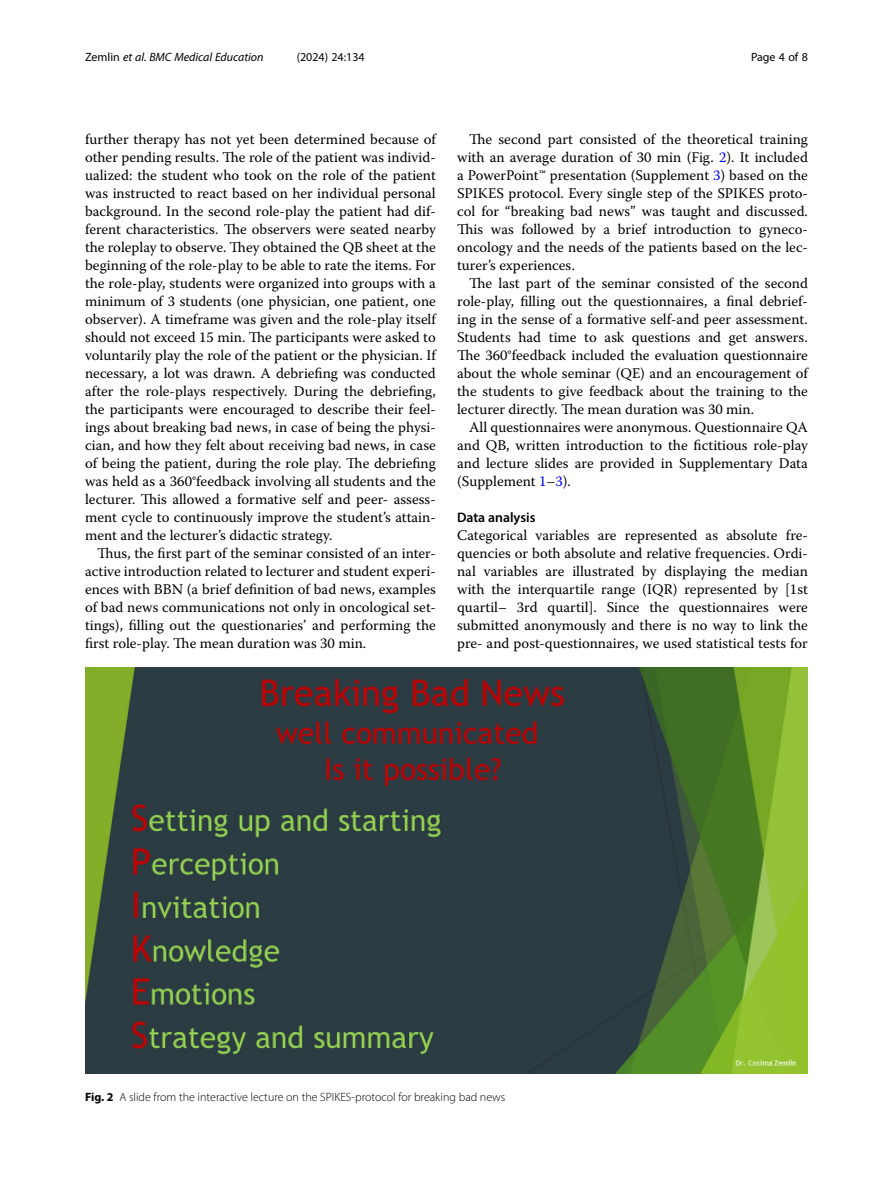
<style>
.page{position:relative;width:893px;height:1191px;background:#fff}
.page>*{position:absolute;margin:0;border:0;box-sizing:border-box;transform-origin:0 0}
.Body_Text_Indent{font:14.7px/18px "Warnock Pro";color:#000;text-align:justify}
.Body_Text{font:14.7px/18px "Warnock Pro";color:#000;text-align:justify}
.Head_2{font:600 13.8px "Myriad Pro";color:#000}
.Figure_Caption{font:300 12px "Myriad Pro";color:#000}
.t1{font:italic 12px "Myriad Pro";color:#000}
.t2{font:12px "Myriad Pro";color:#000}
.s1{font-style:normal}
.s2{color:#00f}
.s3{font-weight:700}
</style>
<div class="page">
<img style="left:85px;top:667px;width:723px;height:407px">
<p class="t1" style="left:85px;top:50px;width:180px"><span class="s1">Zemlin</span> et al. BMC Medical Education</p>
<p class="t2" style="left:297px;top:50px;width:70px">(2024) 24:134</p>
<p class="t2" style="left:751px;top:50px;width:58px">Page 4 of 8</p>
<p class="Body_Text_Indent" style="left:85px;top:130px;width:352px">further therapy has not yet been determined because of other pending results. The role of the patient was individ&shy;ualized: the student who took on the role of the patient was instructed to react based on her individual personal background. In the second role-play the patient had dif&shy;ferent characteristics. The observers were seated nearby the roleplay to observe. They obtained the QB sheet at the beginning of the role-play to be able to rate the items. For the role-play, students were organized into groups with a minimum of 3 students (one physician, one patient, one observer). A timeframe was given and the role-play itself should not exceed 15 min. The participants were asked to voluntarily play the role of the patient or the physician. If necessary, a lot was drawn. A debriefing was conducted after the role-plays respectively. During the debriefing, the participants were encouraged to describe their feel&shy;ings about breaking bad news, in case of being the physi&shy;cian, and how they felt about receiving bad news, in case of being the patient, during the role play. The debriefing was held as a 360°feedback involving all students and the lecturer. This allowed a formative self and peer- assess&shy;ment cycle to continuously improve the student’s attain&shy;ment and the lecturer’s didactic strategy.</p>
<p class="Body_Text_Indent" style="left:85px;top:544px;width:352px;text-indent:12px">Thus, the first part of the seminar consisted of an inter&shy;active introduction related to lecturer and student experi&shy;ences with BBN (a brief definition of bad news, examples of bad news communications not only in oncological set&shy;tings), filling out the questionaries’ and performing the first role-play. The mean duration was 30 min.</p>
<p class="Body_Text_Indent" style="left:457px;top:130px;width:352px;text-indent:12px">The second part consisted of the theoretical training with an average duration of 30 min (Fig. <span class="s2">2</span>). It included a PowerPoint™ presentation (Supplement <span class="s2">3</span>) based on the SPIKES protocol. Every single step of the SPIKES proto&shy;col for “breaking bad news” was taught and discussed.<br>This was followed by a brief introduction to gyneco&shy;oncology and the needs of the patients based on the lec&shy;turer’s experiences.</p>
<p class="Body_Text_Indent" style="left:457px;top:274px;width:352px;text-indent:12px">The last part of the seminar consisted of the second role-play, filling out the questionnaires, a final debrief&shy;ing in the sense of a formative self-and peer assessment.<br>Students had time to ask questions and get answers.<br>The 360°feedback included the evaluation questionnaire about the whole seminar (QE) and an encouragement of the students to give feedback about the training to the lecturer directly. The mean duration was 30 min.</p>
<p class="Body_Text_Indent" style="left:457px;top:418px;width:352px;text-indent:12px">All questionnaires were anonymous. Questionnaire QA and QB, written introduction to the fictitious role-play and lecture slides are provided in Supplementary Data (Supplement <span class="s2">1</span>–<span class="s2">3</span>).</p>
<p class="Head_2" style="left:457px;top:509px;width:80px">Data analysis</p>
<p class="Body_Text" style="left:457px;top:526px;width:352px">Categorical variables are represented as absolute fre&shy;quencies or both absolute and relative frequencies. Ordi&shy;nal variables are illustrated by displaying the median with the interquartile range (IQR) represented by [1st quartil– 3rd quartil]. Since the questionnaires were submitted anonymously and there is no way to link the pre- and post-questionnaires, we used statistical tests for</p>
<p class="Figure_Caption" style="left:85px;top:1089px;width:422px"><span class="s3">Fig. 2</span> A slide from the interactive lecture on the SPIKES-protocol for breaking bad news</p>
</div>
